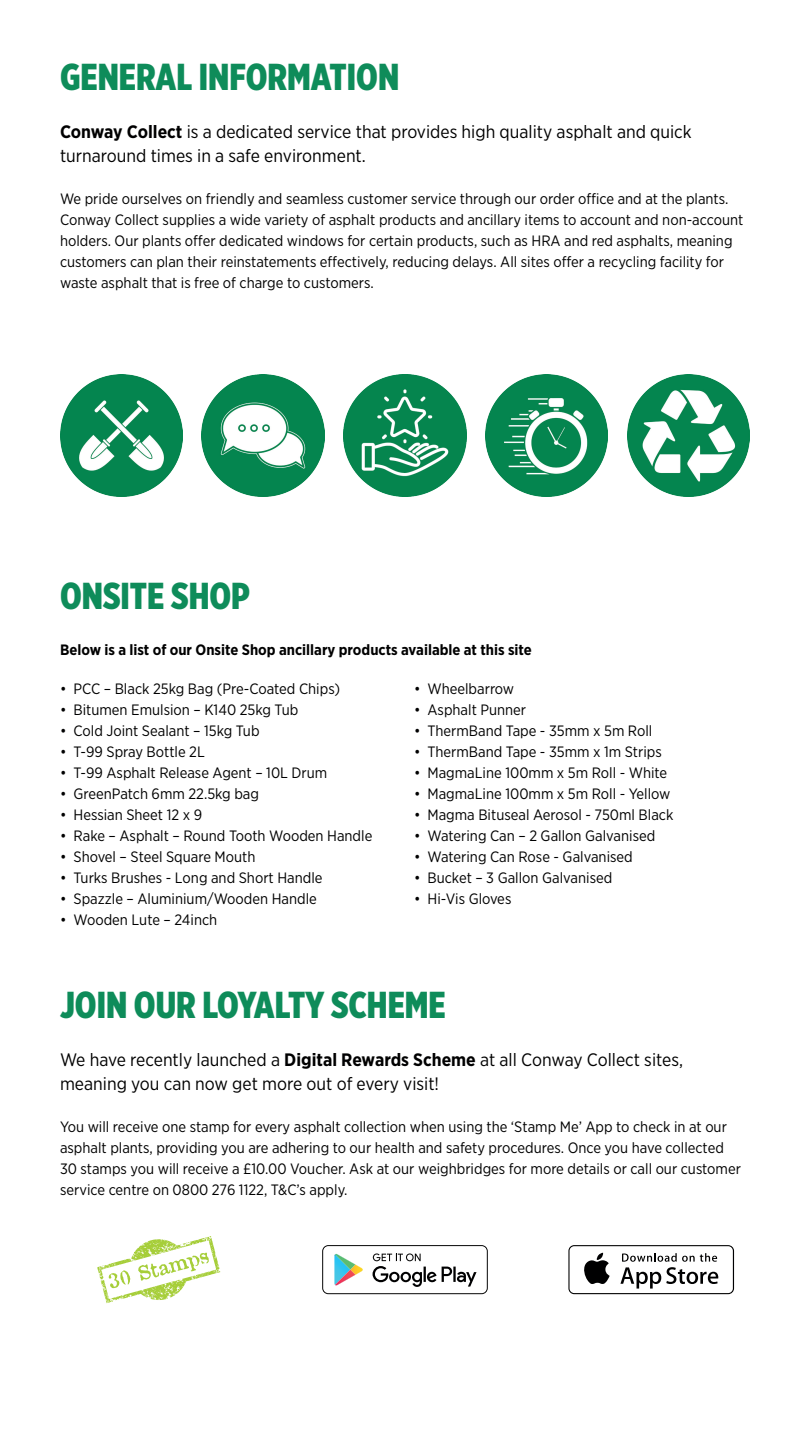
<style>
.page{position:relative;width:810px;height:1440px;background:#fff}
.page>*{position:absolute;margin:0;border:0;box-sizing:border-box;transform-origin:0 0}
.t1{font:900 37.5px "Gotham X Narrow";color:#0e8c5a}
.t2{font:18px/24px "Gotham Narrow";color:#000001}
.t3{font:15px/21px "Gotham Narrow";color:#000001}
.t4{font:700 15px "Gotham Narrow";color:#000001}
.s1{font-weight:700}
</style>
<div class="page">
<svg style="left:97px;top:1236px;width:123px;height:67px"></svg>
<svg style="left:322px;top:1245px;width:166px;height:49px"></svg>
<svg style="left:568px;top:1245px;width:166px;height:49px"></svg>
<div style="left:570px;top:1246px;width:163px;height:47px;background:#fff;border-radius:5px"></div>
<svg style="left:584px;top:1253px;width:26px;height:31px"></svg>
<svg style="left:620px;top:1253px;width:98px;height:36px"></svg>
<img style="left:202px;top:374px;width:122px;height:123px">
<img style="left:486px;top:374px;width:122px;height:123px">
<img style="left:60px;top:374px;width:122px;height:123px">
<img style="left:627px;top:374px;width:123px;height:123px">
<img style="left:344px;top:374px;width:122px;height:123px">
<h1 class="t1" style="left:60px;top:53px;width:341px">GENERAL INFORMATION</h1>
<p class="t2" style="left:60px;top:119px;width:633px"><span class="s1">Conway Collect</span> is a dedicated service that provides high quality asphalt and quick turnaround times in a safe environment.</p>
<p class="t3" style="left:60px;top:188px;width:685px">We pride ourselves on friendly and seamless customer service through our order office and at the plants.<br>Conway Collect supplies a wide variety of asphalt products and ancillary items to account and non-account holders. Our plants offer dedicated windows for certain products, such as HRA and red asphalts, meaning customers can plan their reinstatements effectively, reducing delays. All sites offer a recycling facility for waste asphalt that is free of charge to customers.</p>
<h1 class="t1" style="left:60px;top:572px;width:191px">ONSITE SHOP</h1>
<p class="t4" style="left:60px;top:640px;width:473px">Below is a list of our Onsite Shop ancillary products available at this site</p>
<p class="t3" style="left:60px;top:678px;width:282px">• PCC – Black 25kg Bag (Pre-Coated Chips)</p>
<p class="t3" style="left:60px;top:699px;width:240px">• Bitumen Emulsion – K140 25kg Tub</p>
<p class="t3" style="left:60px;top:720px;width:201px">• Cold Joint Sealant – 15kg Tub</p>
<p class="t3" style="left:60px;top:741px;width:146px">• T-99 Spray Bottle 2L</p>
<p class="t3" style="left:60px;top:762px;width:269px">• T-99 Asphalt Release Agent – 10L Drum</p>
<p class="t3" style="left:60px;top:783px;width:201px">• GreenPatch 6mm 22.5kg bag</p>
<p class="t3" style="left:60px;top:804px;width:144px">• Hessian Sheet 12 x 9</p>
<p class="t3" style="left:60px;top:825px;width:314px">• Rake – Asphalt – Round Tooth Wooden Handle</p>
<p class="t3" style="left:60px;top:846px;width:197px">• Shovel – Steel Square Mouth</p>
<p class="t3" style="left:60px;top:867px;width:264px">• Turks Brushes - Long and Short Handle</p>
<p class="t3" style="left:60px;top:888px;width:258px">• Spazzle – Aluminium/Wooden Handle</p>
<p class="t3" style="left:60px;top:909px;width:159px">• Wooden Lute – 24inch</p>
<p class="t3" style="left:414px;top:678px;width:102px">• Wheelbarrow</p>
<p class="t3" style="left:414px;top:699px;width:114px">• Asphalt Punner</p>
<p class="t3" style="left:414px;top:720px;width:240px">• ThermBand Tape - 35mm x 5m Roll</p>
<p class="t3" style="left:414px;top:741px;width:249px">• ThermBand Tape - 35mm x 1m Strips</p>
<p class="t3" style="left:414px;top:762px;width:255px">• MagmaLine 100mm x 5m Roll - White</p>
<p class="t3" style="left:414px;top:783px;width:258px">• MagmaLine 100mm x 5m Roll - Yellow</p>
<p class="t3" style="left:414px;top:804px;width:261px">• Magma Bituseal Aerosol - 750ml Black</p>
<p class="t3" style="left:414px;top:825px;width:243px">• Watering Can – 2 Gallon Galvanised</p>
<p class="t3" style="left:414px;top:846px;width:220px">• Watering Can Rose - Galvanised</p>
<p class="t3" style="left:414px;top:867px;width:200px">• Bucket – 3 Gallon Galvanised</p>
<p class="t3" style="left:414px;top:888px;width:99px">• Hi-Vis Gloves</p>
<h1 class="t1" style="left:60px;top:981px;width:387px">JOIN OUR LOYALTY SCHEME</h1>
<p class="t2" style="left:60px;top:1047px;width:625px">We have recently launched a <span class="s1">Digital Rewards Scheme</span> at all Conway Collect sites, meaning you can now get more out of every visit!</p>
<p class="t3" style="left:60px;top:1116px;width:683px">You will receive one stamp for every asphalt collection when using the ‘Stamp Me’ App to check in at our asphalt plants, providing you are adhering to our health and safety procedures. Once you have collected 30 stamps you will receive a £10.00 Voucher. Ask at our weighbridges for more details or call our customer service centre on 0800 276 1122, T&amp;C’s apply.</p>
</div>
